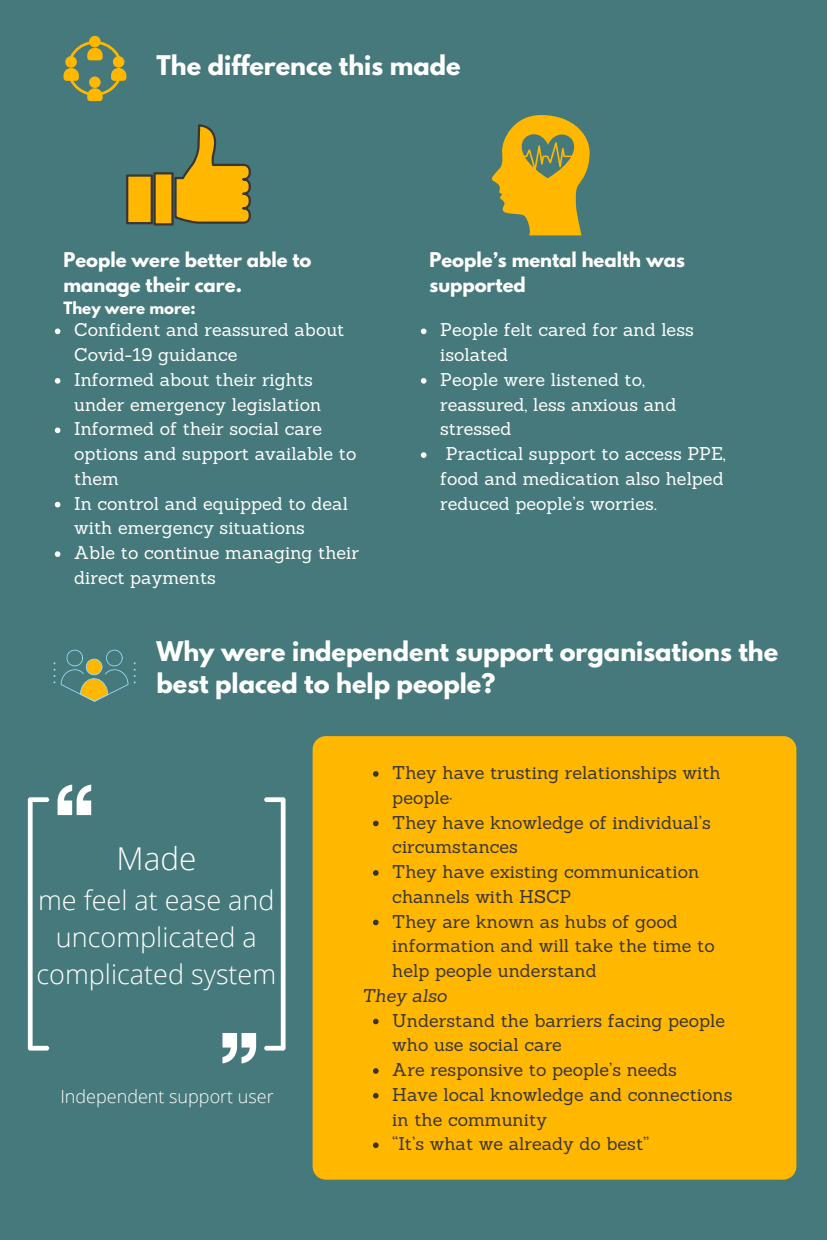
<style>
.page{position:relative;width:827px;height:1240px;background:#46797b}
.page>*{position:absolute;margin:0;border:0;box-sizing:border-box;transform-origin:0 0}
.t1{font:300 31.5px "Open Sans";color:#fff}
.t2{font:300 27px/37.2px "Open Sans";color:#fff;text-align:center}
.t3{font:700 24px/32.7px "League Spartan";color:#fff}
.t4{font:18px/24.8px "Sanchez";color:#fff}
.t5{font:18px/24.8px "Sanchez";color:#393536}
.t6{font:700 18px/24.9px "League Spartan";color:#fff}
.t7{font:300 18px "Open Sans";color:#fff}
.t8{font:italic 18px "Sanchez";color:#393536}
.t9{font:700 15px "League Spartan";color:#fff}
</style>
<div class="page">
<svg style="left:64px;top:36px;width:62px;height:65px"></svg>
<svg style="left:126px;top:124px;width:125px;height:101px"></svg>
<svg style="left:492px;top:115px;width:97px;height:120px"></svg>
<svg style="left:61px;top:649px;width:67px;height:53px"></svg>
<svg style="left:134px;top:662px;width:2px;height:21px"></svg>
<div style="left:313px;top:736px;width:483px;height:443px;background:#ffb700;border-radius:13px"></div>
<svg style="left:373px;top:771px;width:6px;height:6px"></svg>
<svg style="left:373px;top:820px;width:6px;height:6px"></svg>
<svg style="left:373px;top:870px;width:6px;height:6px"></svg>
<svg style="left:373px;top:919px;width:6px;height:6px"></svg>
<svg style="left:373px;top:1018px;width:6px;height:6px"></svg>
<svg style="left:373px;top:1068px;width:6px;height:6px"></svg>
<svg style="left:373px;top:1093px;width:6px;height:5px"></svg>
<svg style="left:373px;top:1142px;width:6px;height:6px"></svg>
<svg style="left:58px;top:784px;width:33px;height:31px"></svg>
<svg style="left:222px;top:1033px;width:34px;height:30px"></svg>
<svg style="left:28px;top:797px;width:21px;height:253px"></svg>
<svg style="left:264px;top:797px;width:21px;height:253px"></svg>
<svg style="left:55px;top:328px;width:5px;height:6px"></svg>
<svg style="left:55px;top:378px;width:5px;height:6px"></svg>
<svg style="left:55px;top:427px;width:5px;height:6px"></svg>
<svg style="left:55px;top:502px;width:5px;height:5px"></svg>
<svg style="left:55px;top:551px;width:5px;height:6px"></svg>
<svg style="left:421px;top:328px;width:5px;height:6px"></svg>
<svg style="left:421px;top:378px;width:5px;height:6px"></svg>
<svg style="left:421px;top:452px;width:5px;height:6px"></svg>
<h3 class="t3" style="left:156px;top:52px;width:306px">The difference this made</h3>
<p class="t6" style="left:63px;top:250px;width:250px">People were better able to manage their care.</p>
<p class="t9" style="left:63px;top:301px;width:134px">They were more:</p>
<p class="t4" style="left:74px;top:317px;width:286px">Confident and reassured about<br>Covid-19 guidance<br>Informed about their rights under emergency legislation<br>Informed of their social care options and support available to them<br>In control and equipped to deal with emergency situations<br>Able to continue managing their direct payments</p>
<p class="t6" style="left:429px;top:250px;width:257px">People’s mental health was supported</p>
<p class="t4" style="left:440px;top:317px;width:255px">People felt cared for and less</p>
<p class="t4" style="left:440px;top:342px;width:70px">isolated</p>
<p class="t4" style="left:440px;top:367px;width:206px">People were listened to,</p>
<p class="t4" style="left:440px;top:392px;width:238px">reassured, less anxious and</p>
<p class="t4" style="left:440px;top:416px;width:73px">stressed</p>
<p class="t4" style="left:446px;top:441px;width:281px">Practical support to access PPE,</p>
<p class="t4" style="left:440px;top:466px;width:285px">food and medication also helped</p>
<p class="t4" style="left:440px;top:491px;width:218px">reduced people’s worries.</p>
<h3 class="t3" style="left:156px;top:638px;width:623px">Why were independent support organisations the best placed to help people?</h3>
<h1 class="t1" style="left:117px;top:836px;width:81px">Made</h1>
<h2 class="t2" style="left:36px;top:880px;width:241px">me feel at ease and uncomplicated a complicated system</h2>
<p class="t7" style="left:60px;top:1083px;width:215px">Independent support user</p>
<p class="t5" style="left:392px;top:760px;width:330px">They have trusting relationships with people·<br>They have knowledge of individual’s circumstances<br>They have existing communication channels with HSCP<br>They are known as hubs of good information and will take the time to help people understand</p>
<p class="t5" style="left:392px;top:1007px;width:342px">Understand the barriers facing people who use social care<br>Are responsive to people’s needs<br>Have local knowledge and connections in the community<br>“It’s what we already do best”</p>
<p class="t8" style="left:362px;top:984px;width:87px">They also</p>
</div>
